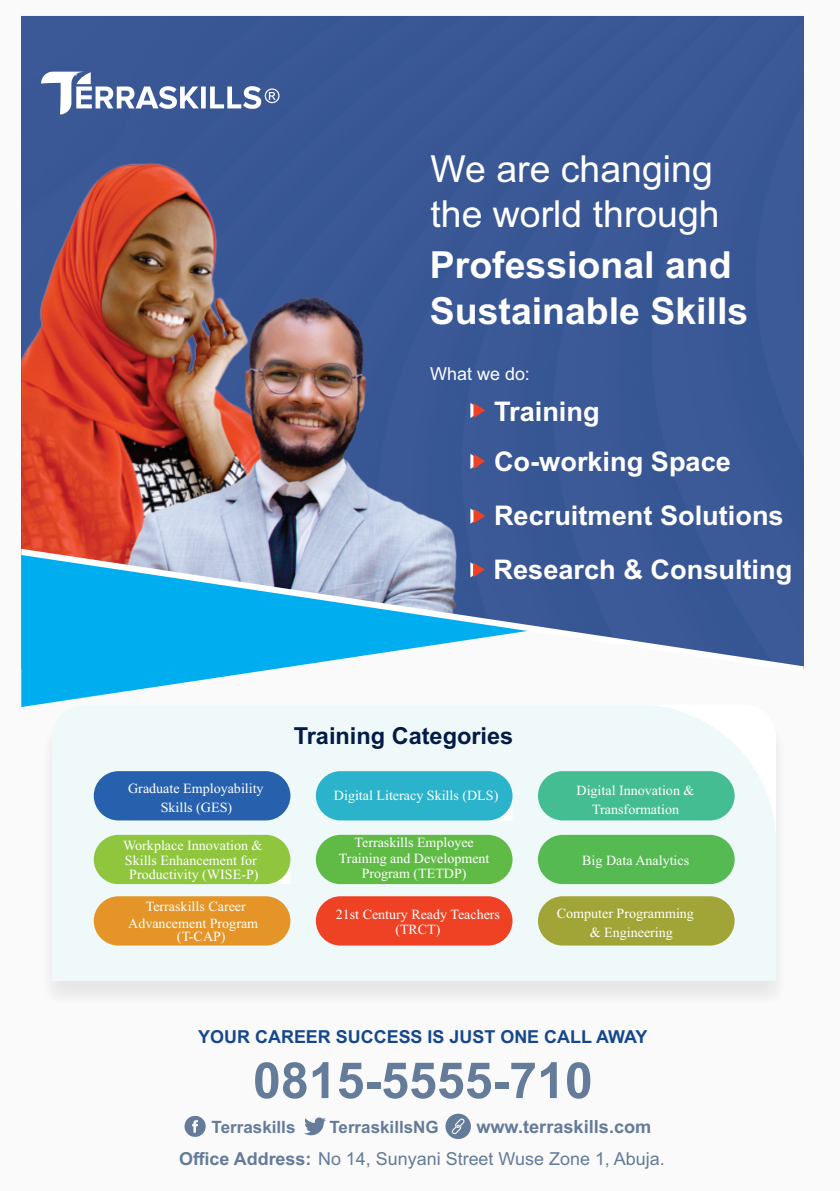
<style>
.page{position:relative;width:840px;height:1191px;background:#fff}
.page>*{position:absolute;margin:0;border:0;box-sizing:border-box;transform-origin:0 0}
.t1{font:700 49.8px "Arial";color:#647b99}
.t2{font:700 37.2px/45.2px "Arial";color:#fff}
.t3{font:37.2px/45.2px "Arial";color:#fff}
.t4{font:700 27px/53.8px "Arial";color:#fff}
.t5{font:700 23.4px "Arial";color:#021b47}
.t6{font:700 18px "Arial";color:#647b99}
.t7{font:17.8px "Arial";color:#647b99}
.t8{font:700 17.8px "Arial";color:#15478d}
.t9{font:17.8px "Arial";color:#fff}
.t10{font:700 17px "Arial";color:#647b99}
.t11{font:14px/19px "Times New Roman";color:#fff;text-align:center}
.s1{font-weight:700}
</style>
<div class="page">
<div style="left:0;top:0;width:839px;height:1191px;background:#fafafa"></div>
<svg style="left:21px;top:672px;width:233px;height:35px;fill:#00aeef"></svg>
<div style="left:21px;top:17px;width:782px;height:532px;background:#3a5896"></div>
<img style="left:21px;top:156px;width:300px;height:393px">
<img style="left:91px;top:274px;width:394px;height:275px">
<svg style="left:470px;top:454px;width:15px;height:15px"></svg>
<svg style="left:470px;top:403px;width:15px;height:15px"></svg>
<svg style="left:470px;top:508px;width:15px;height:15px"></svg>
<svg style="left:41px;top:72px;width:238px;height:42px"></svg>
<svg style="left:304px;top:1117px;width:22px;height:18px"></svg>
<svg style="left:184px;top:1115px;width:21px;height:22px"></svg>
<svg style="left:445px;top:1113px;width:26px;height:26px"></svg>
<svg style="left:21px;top:549px;width:782px;height:123px"></svg>
<img style="left:24px;top:691px;width:752px;height:305px">
<div style="left:52px;top:704px;width:723px;height:276px;background:#f0f9f9"></div>
<svg style="left:492px;top:800px;width:20px;height:20px"></svg>
<svg style="left:270px;top:864px;width:20px;height:20px"></svg>
<div style="left:94px;top:771px;width:196px;height:49px;background:#2761ae;border-radius:25px"></div>
<div style="left:94px;top:896px;width:196px;height:49px;background:#e59427;border-radius:25px"></div>
<div style="left:537px;top:835px;width:197px;height:49px;background:#56ba53;border-radius:25px"></div>
<div style="left:315px;top:771px;width:197px;height:49px;background:#2ab3cb;border-radius:25px"></div>
<div style="left:315px;top:896px;width:197px;height:49px;background:#ef4224;border-radius:25px"></div>
<div style="left:315px;top:835px;width:197px;height:49px;background:#60bb46;border-radius:25px"></div>
<div style="left:537px;top:771px;width:197px;height:49px;background:#45bd92;border-radius:25px"></div>
<div style="left:537px;top:896px;width:197px;height:49px;background:#a1a537;border-radius:25px"></div>
<div style="left:94px;top:835px;width:196px;height:49px;background:#8fc63e;border-radius:25px"></div>
<h2 class="t3" style="left:430px;top:149px;width:290px">We are changing the world through</h2>
<h2 class="t2" style="left:429px;top:246px;width:320px">Professional and<br>Sustainable Skills</h2>
<p class="t9" style="left:430px;top:367px;width:101px">What we do:</p>
<h3 class="t4" style="left:493px;top:387px;width:107px">Training</h3>
<h3 class="t4" style="left:493px;top:437px;width:238px">Co-working Space</h3>
<h3 class="t4" style="left:493px;top:491px;width:300px">Recruitment Solutions<br>Research &amp; Consulting</h3>
<p class="t11" style="left:128px;top:780px;width:137px">Graduate Employability<br>Skills (GES)</p>
<p class="t11" style="left:123px;top:837px;width:141px">Workplace Innovation &amp;</p>
<p class="t11" style="left:125px;top:855px;width:135px;line-height:14.2px">Skills Enhancement for<br>Productivity (WISE-P)</p>
<p class="t11" style="left:128px;top:899px;width:131px;line-height:16.4px">Terraskills Career<br>Advancement Program</p>
<p class="t11" style="left:177px;top:928px;width:50px">(T-CAP)</p>
<h3 class="t5" style="left:293px;top:727px;width:221px">Training Categories</h3>
<p class="t11" style="left:334px;top:787px;width:166px">Digital Literacy Skills (DLS)</p>
<p class="t11" style="left:354px;top:834px;width:121px">Terraskills Employee</p>
<p class="t11" style="left:361px;top:865px;width:106px">Program (TETDP)</p>
<p class="t11" style="left:335px;top:907px;width:165px;line-height:15.6px">21st Century Ready Teachers (TRCT)</p>
<p class="t11" style="left:339px;top:850px;width:152px">Training and Development</p>
<p class="t11" style="left:576px;top:782px;width:119px">Digital Innovation &amp;<br>Transformation</p>
<p class="t11" style="left:582px;top:852px;width:108px">Big Data Analytics</p>
<p class="t11" style="left:589px;top:904px;width:106px;line-height:19.6px;text-align:left;text-indent:-33px">Computer Programming &amp; Engineering</p>
<p class="t8" style="left:198px;top:1029px;width:450px">YOUR CAREER SUCCESS IS JUST ONE CALL AWAY</p>
<h1 class="t1" style="left:253px;top:1061px;width:341px">0815-5555-710</h1>
<p class="t10" style="left:211px;top:1120px;width:85px">Terraskills</p>
<p class="t10" style="left:329px;top:1120px;width:111px">TerraskillsNG</p>
<p class="t6" style="left:476px;top:1120px;width:176px">www.terraskills.com</p>
<p class="t7" style="left:179px;top:1151px;width:487px"><span class="s1">Office Address:</span> No 14, Sunyani Street Wuse Zone 1, Abuja.</p>
</div>
